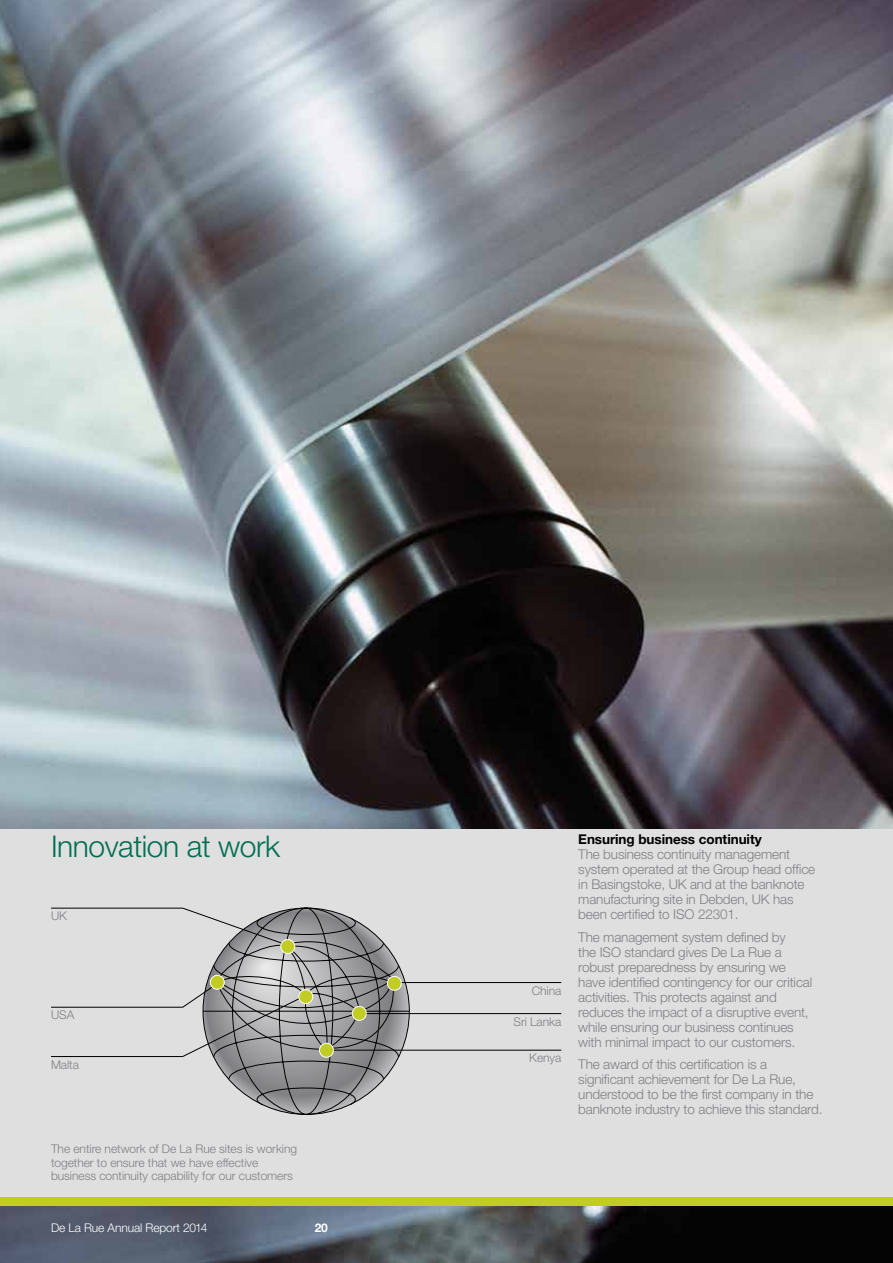
<style>
.page{position:relative;width:893px;height:1263px;background:#fff}
.page>*{position:absolute;margin:0;border:0;box-sizing:border-box;transform-origin:0 0}
.t1{font:300 30px "Helvetica Neue";letter-spacing:-.015em;color:#006f51}
.t2{font:300 13.5px/15px "Helvetica Neue";letter-spacing:-.01em;color:#807f83}
.t3{font:700 13.5px "Helvetica Neue";letter-spacing:-.005em;color:#000}
.t4{font:300 12px/13.5px "Helvetica Neue";letter-spacing:-.005em;color:#807f83}
.t5{font:300 12px "Helvetica Neue";letter-spacing:-.01em;color:#fff}
.t6{font:700 12px "Helvetica Neue";color:#fff}
</style>
<div class="page">
<img style="left:0;top:0;width:893px;height:1263px">
<div style="left:0;top:829px;width:893px;height:368px;background:#dfdfe0"></div>
<div style="left:0;top:1197px;width:893px;height:8px;background:#c1cd23"></div>
<hr style="left:51px;top:1056px;width:132px;height:1px;background:#000">
<hr style="left:51px;top:908px;width:132px;height:1px;background:#000">
<hr style="left:51px;top:1007px;width:132px;height:1px;background:#000">
<hr style="left:334px;top:1050px;width:227px;height:1px;background:#000">
<hr style="left:367px;top:1013px;width:194px;height:1px;background:#000">
<hr style="left:402px;top:982px;width:159px;height:1px;background:#000">
<svg style="left:182px;top:907px;width:227px;height:207px"></svg>
<h1 class="t1" style="left:51px;top:828px;width:231px">Innovation at work</h1>
<p class="t3" style="left:578px;top:831px;width:185px">Ensuring business continuity</p>
<p class="t2" style="left:578px;top:846px;width:238px">The business continuity management system operated at the Group head office in Basingstoke, UK and at the banknote manufacturing site in Debden, UK has been certified to ISO 22301.</p>
<p class="t2" style="left:578px;top:929px;width:235px">The management system defined by<br>the ISO standard gives De La Rue a robust preparedness by ensuring we have identified contingency for our critical activities. This protects against and reduces the impact of a disruptive event, while ensuring our business continues with minimal impact to our customers.</p>
<p class="t2" style="left:578px;top:1056px;width:246px">The award of this certification is a significant achievement for De La Rue, understood to be the first company in the banknote industry to achieve this standard.</p>
<p class="t4" style="left:51px;top:909px;width:17px">UK</p>
<p class="t4" style="left:532px;top:983px;width:31px">China</p>
<p class="t4" style="left:51px;top:1008px;width:25px">USA</p>
<p class="t4" style="left:514px;top:1014px;width:49px">Sri Lanka</p>
<p class="t4" style="left:529px;top:1051px;width:33px">Kenya</p>
<p class="t4" style="left:51px;top:1057px;width:29px">Malta</p>
<p class="t4" style="left:51px;top:1142px;width:248px">The entire network of De La Rue sites is working together to ensure that we have effective business continuity capability for our customers</p>
<p class="t5" style="left:51px;top:1220px;width:158px">De La Rue Annual Report 2014</p>
<p class="t6" style="left:315px;top:1220px;width:15px">20</p>
</div>
